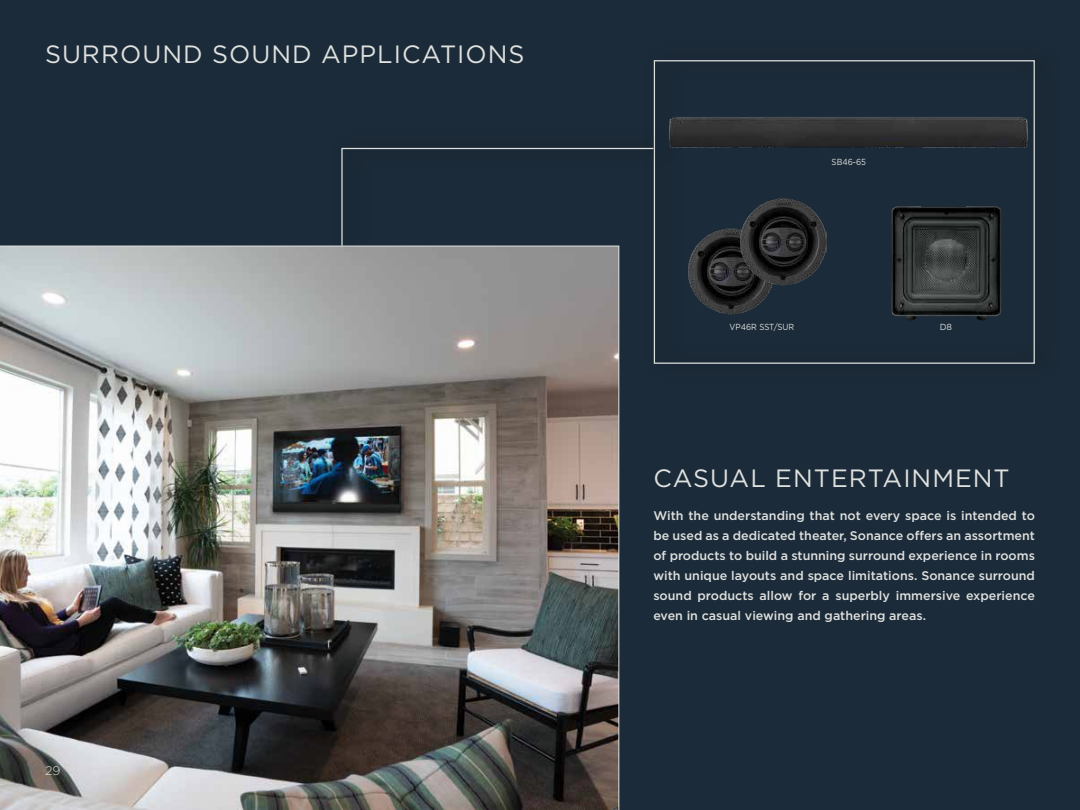
<style>
.page{position:relative;width:1080px;height:810px;background:#1c2b39}
.page>*{position:absolute;margin:0;border:0;box-sizing:border-box;transform-origin:0 0}
.t1{font:25px "Gotham";letter-spacing:.04em;color:#dfe1df}
.t2{font:500 12.5px/20px "Gotham";color:#dfe1df;text-align:justify}
.t3{font:300 12.5px "Gotham";color:#dfe1df}
.t4{font:8.75px "Gotham";color:#dfe1df;scale:.9 1}
.t5{font:8.75px "Gotham";color:#dfe1df}
</style>
<div class="page">
<img style="left:0;top:246px;width:619px;height:564px">
<div style="left:644px;top:41px;width:419px;height:342px;background:#000;opacity:.71"></div>
<div style="left:654px;top:60px;width:381px;height:304px;border:1px solid #dfe1df"></div>
<img style="left:663px;top:110px;width:372px;height:44px">
<img style="left:688px;top:227px;width:86px;height:88px">
<img style="left:740px;top:198px;width:86px;height:87px">
<div style="left:331px;top:129px;width:347px;height:132px;background:#000;opacity:.71"></div>
<svg style="left:341px;top:147px;width:314px;height:100px"></svg>
<h1 class="t1" style="left:45px;top:41px;width:481px">SURROUND SOUND APPLICATIONS</h1>
<p class="t3" style="left:45px;top:764px;width:17px">29</p>
<p class="t4" style="left:832px;top:157px;width:40px">SB46-65</p>
<p class="t4" style="left:730px;top:322px;width:73px">VP46R SST/SUR</p>
<p class="t5" style="left:940px;top:322px;width:14px">D8</p>
<h1 class="t1" style="left:653px;top:464px;width:358px">CASUAL ENTERTAINMENT</h1>
<p class="t2" style="left:653px;top:505px;width:383px">With the understanding that not every space is intended to be used as a dedicated theater, Sonance offers an assortment of products to build a stunning surround experience in rooms with unique layouts and space limitations. Sonance surround sound products allow for a superbly immersive experience even in casual viewing and gathering areas.</p>
</div>
